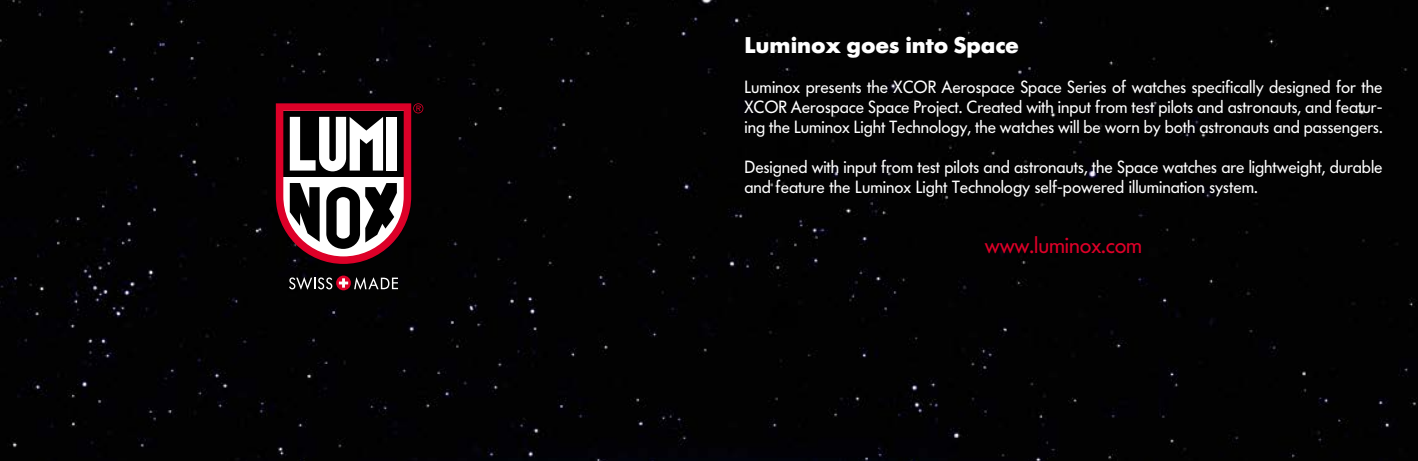
<style>
.page{position:relative;width:1418px;height:461px;background:#fff}
.page>*{position:absolute;margin:0;border:0;box-sizing:border-box;transform-origin:0 0}
.t1{font:700 22.5px "Futura BQ";letter-spacing:-.005em;color:#fff}
.t2{font:22.5px "Futura BQ";letter-spacing:-.005em;color:#dd0028}
.t3{font:17.5px/20px "Futura BQ";letter-spacing:-.005em;color:#fff;text-align:justify}
</style>
<div class="page">
<div style="left:0;top:0;width:1417px;height:461px;background:#020202"></div>
<svg style="left:289px;top:277px;width:43px;height:12px"></svg>
<svg style="left:354px;top:277px;width:44px;height:12px"></svg>
<svg style="left:336px;top:275px;width:15px;height:15px"></svg>
<svg style="left:339px;top:278px;width:9px;height:9px"></svg>
<svg style="left:276px;top:103px;width:147px;height:161px"></svg>
<p class="t1" style="left:744px;top:31px;width:276px">Luminox goes into Space</p>
<p class="t3" style="left:744px;top:77px;width:639px">Luminox presents the XCOR Aerospace Space Series of watches specifically designed for the XCOR Aerospace Space Project. Created with input from test pilots and astronauts, and featur&shy;ing the Luminox Light Technology, the watches will be worn by both astronauts and passengers.</p>
<p class="t3" style="left:744px;top:157px;width:639px">Designed with input from test pilots and astronauts, the Space watches are lightweight, durable and feature the Luminox Light Technology self-powered illumination system.</p>
<p class="t2" style="left:984px;top:232px;width:159px">www.luminox.com</p>
</div>
